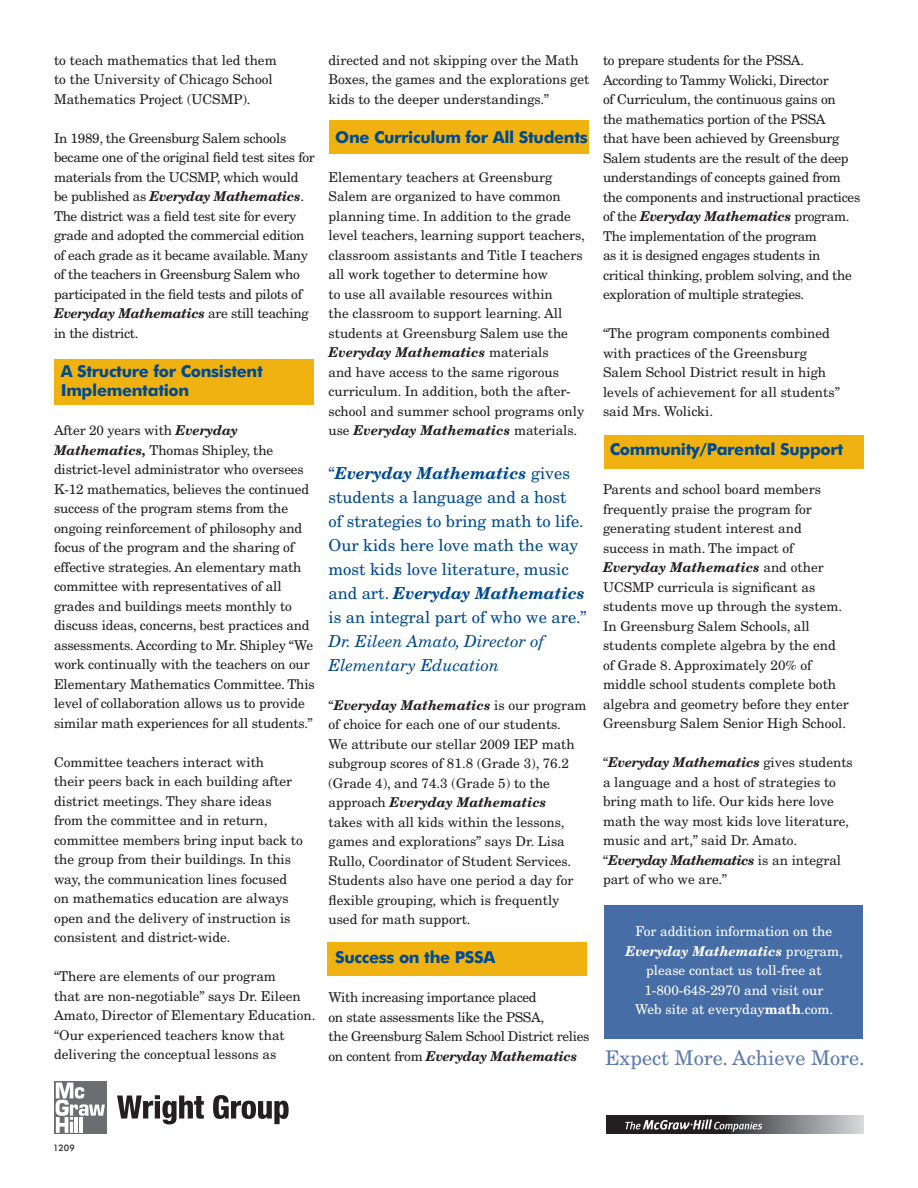
<style>
.page{position:relative;width:918px;height:1188px;background:#fff}
.page>*{position:absolute;margin:0;border:0;box-sizing:border-box;transform-origin:0 0}
.t1{font:20.25px "New Century Schlbk";color:#5f7bb0}
.t2{font:16.5px/24px "New Century Schlbk";color:#004a8d}
.t3{font:700 16.5px/19.5px "Futura BT";letter-spacing:-.02em;color:#004a8d}
.t4{font:italic 16.5px/24px "New Century Schlbk";color:#004a8d}
.t5{font:13.5px/19.5px "New Century Schlbk";color:#231f20}
.t6{font:13.5px/19.5px "New Century Schlbk";letter-spacing:-.02em;color:#231f20}
.t7{font:13.5px/19.5px "New Century Schlbk";color:#fff;text-align:center}
.t8{font:500 9px "Futura BT";color:#231f20}
.s1{font-weight:700;font-style:italic}
.s2{font-weight:700}
</style>
<div class="page">
<div style="left:604px;top:435px;width:260px;height:33px;background:#efb211"></div>
<div style="left:329px;top:120px;width:260px;height:34px;background:#efb211"></div>
<div style="left:327px;top:942px;width:260px;height:34px;background:#efb211"></div>
<div style="left:54px;top:360px;width:260px;height:45px;background:#efb211"></div>
<div style="left:605px;top:906px;width:258px;height:133px;background:#476da6"></div>
<svg style="left:117px;top:1095px;width:87px;height:29px"></svg>
<svg style="left:213px;top:1095px;width:76px;height:29px"></svg>
<svg style="left:54px;top:1081px;width:53px;height:53px"></svg>
<svg style="left:56px;top:1083px;width:49px;height:50px"></svg>
<hr style="left:75px;top:1117px;width:3px;height:16px;background:#fff">
<hr style="left:80px;top:1117px;width:3px;height:16px;background:#fff">
<svg style="left:607px;top:1116px;width:257px;height:18px;background:#727174"></svg>
<svg style="left:625px;top:1119px;width:137px;height:13px;background:#636061"></svg>
<p class="t5" style="left:54px;top:50px;width:224px">to teach mathematics that led them to the University of Chicago School<br>Mathematics Project (UCSMP).</p>
<p class="t6" style="left:54px;top:128px;width:262px">In 1989, the Greensburg Salem schools became one of the original field test sites for materials from the UCSMP, which would be published as <span class="s1">Everyday Mathematics</span>.<br>The district was a field test site for every grade and adopted the commercial edition of each grade as it became available. Many of the teachers in Greensburg Salem who participated in the field tests and pilots of <span class="s1">Everyday Mathematics</span> are still teaching in the district.</p>
<p class="t3" style="left:61px;top:361px;width:204px">A Structure for Consistent<br>Implementation</p>
<p class="t5" style="left:54px;top:420px;width:262px">After 20 years with <span class="s1">Everyday Mathematics,</span> Thomas Shipley, the district-level administrator who oversees K-12 mathematics, believes the continued success of the program stems from the ongoing reinforcement of philosophy and focus of the program and the sharing of effective strategies. An elementary math committee with representatives of all grades and buildings meets monthly to discuss ideas, concerns, best practices and assessments. According to Mr. Shipley “We work continually with the teachers on our Elementary Mathematics Committee. This level of collaboration allows us to provide similar math experiences for all students.”</p>
<p class="t5" style="left:54px;top:752px;width:250px">Committee teachers interact with<br>their peers back in each building after district meetings. They share ideas from the committee and in return, committee members bring input back to the group from their buildings. In this way, the communication lines focused on mathematics education are always open and the delivery of instruction is consistent and district-wide.</p>
<p class="t5" style="left:54px;top:966px;width:263px">“There are elements of our program<br>that are non-negotiable” says Dr. Eileen Amato, Director of Elementary Education. “Our experienced teachers know that delivering the conceptual lessons as</p>
<p class="t5" style="left:328px;top:50px;width:262px">directed and not skipping over the Math<br>Boxes, the games and the explorations get kids to the deeper understandings.”</p>
<p class="t3" style="left:335px;top:127px;width:254px">One Curriculum for All Students</p>
<p class="t5" style="left:328px;top:167px;width:258px">Elementary teachers at Greensburg Salem are organized to have common planning time. In addition to the grade level teachers, learning support teachers, classroom assistants and Title I teachers all work together to determine how<br>to use all available resources within<br>the classroom to support learning. All students at Greensburg Salem use the <span class="s1">Everyday Mathematics</span> materials<br>and have access to the same rigorous curriculum. In addition, both the after&shy;school and summer school programs only use <span class="s1">Everyday Mathematics</span> materials.</p>
<p class="t2" style="left:328px;top:460px;width:259px">“<span class="s1">Everyday Mathematics</span> gives students a language and a host<br>of strategies to bring math to life.<br>Our kids here love math the way most kids love literature, music and art. <span class="s1">Everyday Mathematics </span>is an integral part of who we are.”</p>
<p class="t4" style="left:328px;top:628px;width:217px">Dr. Eileen Amato, Director of<br>Elementary Education</p>
<p class="t5" style="left:328px;top:695px;width:260px">“<span class="s1">Everyday Mathematics</span> is our program of choice for each one of our students.<br>We attribute our stellar 2009 IEP math subgroup scores of 81.8 (Grade 3), 76.2 (Grade 4), and 74.3 (Grade 5) to the approach <span class="s1">Everyday Mathematics<br></span>takes with all kids within the lessons, games and explorations” says Dr. Lisa Rullo, Coordinator of Student Services.<br>Students also have one period a day for flexible grouping, which is frequently used for math support.</p>
<p class="t3" style="left:335px;top:947px;width:162px">Success on the PSSA</p>
<p class="t6" style="left:328px;top:987px;width:263px">With increasing importance placed<br>on state assessments like the PSSA,<br>the Greensburg Salem School District relies on content from <span class="s1">Everyday Mathematics</span></p>
<p class="t6" style="left:603px;top:50px;width:259px">to prepare students for the PSSA.<br>According to Tammy Wolicki, Director<br>of Curriculum, the continuous gains on<br>the mathematics portion of the PSSA<br>that have been achieved by Greensburg Salem students are the result of the deep understandings of concepts gained from the components and instructional practices of the <span class="s1">Everyday Mathematics</span> program.<br>The implementation of the program<br>as it is designed engages students in critical thinking, problem solving, and the exploration of multiple strategies.</p>
<p class="t5" style="left:603px;top:323px;width:238px">“The program components combined with practices of the Greensburg<br>Salem School District result in high levels of achievement for all students” said Mrs. Wolicki.</p>
<p class="t3" style="left:610px;top:439px;width:235px">Community/Parental Support</p>
<p class="t5" style="left:603px;top:479px;width:247px">Parents and school board members frequently praise the program for generating student interest and success in math. The impact of <span class="s1">Everyday Mathematics</span> and other UCSMP curricula is significant as students move up through the system.<br>In Greensburg Salem Schools, all students complete algebra by the end of Grade 8. Approximately 20% of middle school students complete both algebra and geometry before they enter Greensburg Salem Senior High School.</p>
<p class="t5" style="left:603px;top:752px;width:251px">“<span class="s1">Everyday Mathematics</span> gives students a language and a host of strategies to bring math to life. Our kids here love math the way most kids love literature, music and art,” said Dr. Amato. “<span class="s1">Everyday Mathematics</span> is an integral part of who we are.”</p>
<p class="t7" style="left:625px;top:921px;width:219px">For addition information on the<br><span class="s1">Everyday Mathematics</span> program, please contact us toll-free at<br>1-800-648-2970 and visit our<br>Web site at everyday<span class="s2">math</span>.com.</p>
<p class="t1" style="left:605px;top:1045px;width:261px">Expect More. Achieve More.</p>
<p class="t8" style="left:53px;top:1142px;width:23px">1209</p>
</div>
